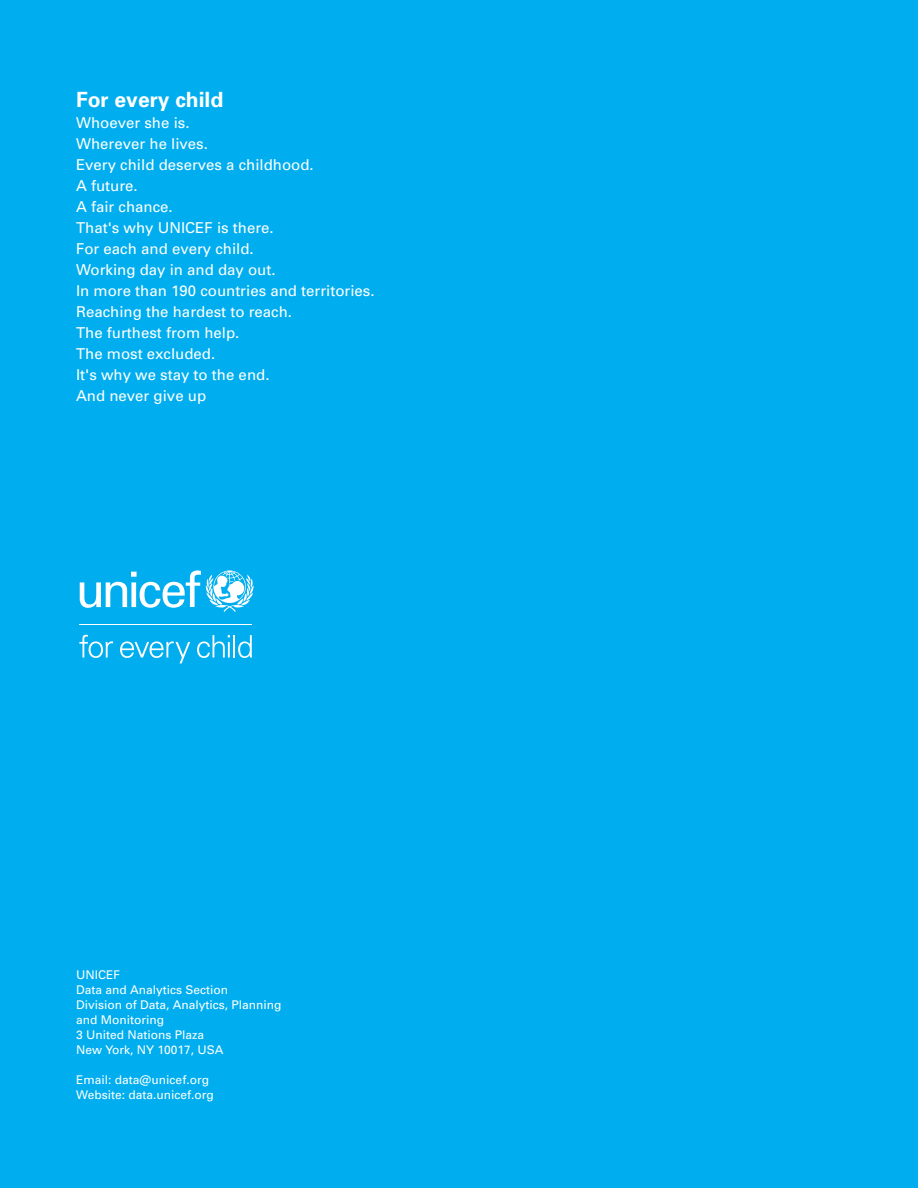
<style>
.page{position:relative;width:918px;height:1188px;background:#00aeef}
.page>*{position:absolute;margin:0;border:0;box-sizing:border-box;transform-origin:0 0}
.t1{font:700 21px "Univers";color:#fff}
.t2{font:15px/21px "Univers";color:#fff}
.t3{font:12px/15px "Univers";color:#fff}
</style>
<div class="page">
<svg style="left:80px;top:570px;width:174px;height:42px"></svg>
<hr style="left:80px;top:624px;width:172px;height:1px;background:#fff">
<svg style="left:79px;top:635px;width:34px;height:23px"></svg>
<svg style="left:120px;top:641px;width:70px;height:22px"></svg>
<svg style="left:197px;top:635px;width:33px;height:23px"></svg>
<hr style="left:233px;top:635px;width:2px;height:22px;background:#fff">
<svg style="left:238px;top:635px;width:14px;height:23px"></svg>
<h1 class="t1" style="left:76px;top:86px;width:149px">For every child</h1>
<p class="t2" style="left:76px;top:112px;width:300px">Whoever she is.<br>Wherever he lives.<br>Every child deserves a childhood.<br>A future.<br>A fair chance.<br>That's why UNICEF is there.<br>For each and every child.<br>Working day in and day out.<br>In more than 190 countries and territories.<br>Reaching the hardest to reach.<br>The furthest from help.<br>The most excluded.<br>It's why we stay to the end.<br>And never give up</p>
<p class="t3" style="left:76px;top:967px;width:207px">UNICEF<br>Data and Analytics Section<br>Division of Data, Analytics, Planning and Monitoring<br>3 United Nations Plaza<br>New York, NY 10017, USA</p>
<p class="t3" style="left:76px;top:1072px;width:139px">Email: data@unicef.org<br>Website: data.unicef.org</p>
</div>
